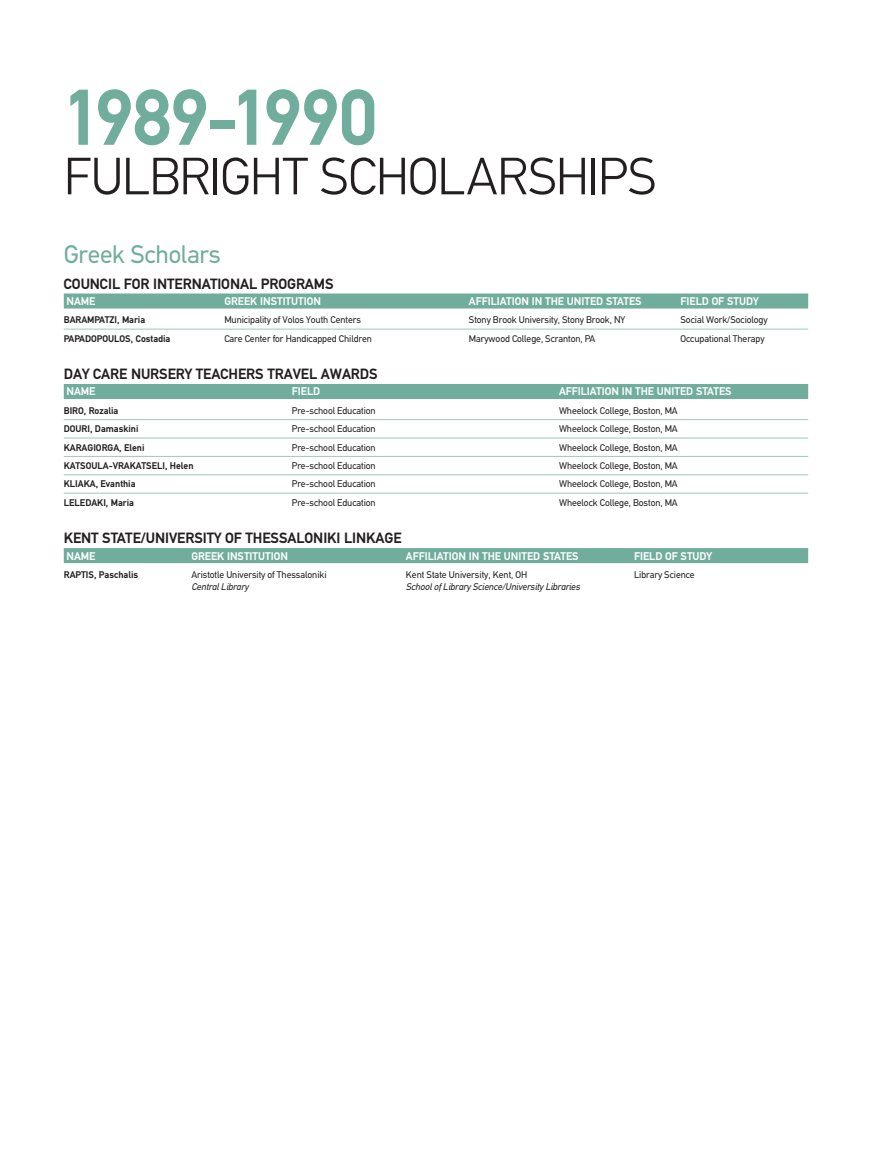
<style>
.page{position:relative;width:872px;height:1149px;background:#fff}
.page>*{position:absolute;margin:0;border:0;box-sizing:border-box;transform-origin:0 0}
.t1{font:700 79.5px "PF Din Text";letter-spacing:-.005em;color:#71ad9c}
.t2{font:300 52.5px "PF Din Text";letter-spacing:-.015em;color:#231f20}
.t3{font:25.5px "PF Din Text";letter-spacing:-.015em;color:#71ad9c}
.t4{font:700 15px "PF Din Text";letter-spacing:-.005em;color:#231f20}
.t5{font:700 11.25px "PF Din Text";color:#fff}
.t6{font:9.75px "PF Din Text";letter-spacing:-.005em;color:#231f20}
.t7{font:700 9.75px "PF Din Text";color:#231f20}
.t8{font:italic 9.75px "PF Din Text";letter-spacing:-.005em;color:#231f20}
</style>
<div class="page">
<div style="left:64px;top:293px;width:744px;height:15px;background:#71ad9c"></div>
<hr style="left:64px;top:328px;width:744px;height:1px;background:#a5c9be">
<div style="left:64px;top:384px;width:744px;height:15px;background:#71ad9c"></div>
<hr style="left:64px;top:419px;width:744px;height:1px;background:#a5c9be">
<hr style="left:64px;top:437px;width:744px;height:1px;background:#a5c9be">
<hr style="left:64px;top:456px;width:744px;height:1px;background:#a5c9be">
<hr style="left:64px;top:474px;width:744px;height:1px;background:#a5c9be">
<hr style="left:64px;top:492px;width:744px;height:1px;background:#a5c9be">
<div style="left:64px;top:548px;width:744px;height:15px;background:#71ad9c"></div>
<h1 class="t1" style="left:64px;top:71px;width:315px">1989-1990</h1>
<h2 class="t2" style="left:64px;top:145px;width:591px">FULBRIGHT SCHOLARSHIPS</h2>
<h3 class="t3" style="left:64px;top:239px;width:159px">Greek Scholars</h3>
<h3 class="t4" style="left:64px;top:275px;width:103px">COUNCIL FOR INTERNAT</h3>
<h3 class="t4" style="left:217px;top:275px;width:118px">IONAL PROGRAMS</h3>
<p class="t5" style="left:67px;top:294px;width:27px">NAME</p>
<p class="t5" style="left:224px;top:294px;width:97px">GREEK INSTITUTION</p>
<p class="t5" style="left:469px;top:294px;width:123px">AFFILIATION IN THE UN ITED</p>
<p class="t5" style="left:606px;top:294px;width:14px">STATE</p>
<p class="t5" style="left:635px;top:294px;width:8px">S</p>
<p class="t5" style="left:680px;top:294px;width:80px">FIELD OF STUDY</p>
<p class="t7" style="left:64px;top:314px;width:83px">BARAMPATZI, Maria</p>
<p class="t6" style="left:224px;top:314px;width:138px">Municipality of Volos Youth Centers</p>
<p class="t6" style="left:469px;top:314px;width:158px">Stony Brook University, Stony Brook, NY</p>
<p class="t6" style="left:680px;top:314px;width:89px">Social Work/Sociology</p>
<p class="t7" style="left:64px;top:332px;width:108px">PAPADOPOULOS, Costadia</p>
<p class="t6" style="left:224px;top:332px;width:149px">Care Center for Handicapped Children</p>
<p class="t6" style="left:469px;top:332px;width:128px">Marywood College, Scranton, PA</p>
<p class="t6" style="left:680px;top:332px;width:86px">Occupational Therapy</p>
<h3 class="t4" style="left:64px;top:365px;width:48px">DAY CARE</h3>
<h3 class="t4" style="left:131px;top:365px;width:11px">NUR</h3>
<h3 class="t4" style="left:159px;top:365px;width:220px">SERY TEACHERS TRAVEL AWARDS</h3>
<p class="t5" style="left:67px;top:385px;width:27px">NAME</p>
<p class="t5" style="left:292px;top:385px;width:29px">FIELD</p>
<p class="t5" style="left:559px;top:385px;width:123px">AFFILIATION IN THE UN ITED</p>
<p class="t5" style="left:696px;top:385px;width:14px">STATE</p>
<p class="t5" style="left:725px;top:385px;width:8px">S</p>
<p class="t7" style="left:64px;top:405px;width:56px">BIRO, Rozalia</p>
<p class="t6" style="left:292px;top:405px;width:85px">Pre-school Education</p>
<p class="t6" style="left:559px;top:405px;width:120px">Wheelock College, Boston, MA</p>
<p class="t7" style="left:64px;top:423px;width:76px">DOURI, Damaskini</p>
<p class="t6" style="left:292px;top:423px;width:85px">Pre-school Education</p>
<p class="t6" style="left:559px;top:423px;width:120px">Wheelock College, Boston, MA</p>
<p class="t7" style="left:64px;top:441px;width:82px">KARAGIORGA, Eleni</p>
<p class="t6" style="left:292px;top:441px;width:85px">Pre-school Education</p>
<p class="t6" style="left:559px;top:441px;width:120px">Wheelock College, Boston, MA</p>
<p class="t7" style="left:64px;top:460px;width:131px">KATSOULA-VRAKATSELI, Helen</p>
<p class="t6" style="left:292px;top:460px;width:85px">Pre-school Education</p>
<p class="t6" style="left:559px;top:460px;width:120px">Wheelock College, Boston, MA</p>
<p class="t7" style="left:64px;top:478px;width:73px">KLIAKA, Evanthia</p>
<p class="t6" style="left:292px;top:478px;width:85px">Pre-school Education</p>
<p class="t6" style="left:559px;top:478px;width:120px">Wheelock College, Boston, MA</p>
<p class="t7" style="left:64px;top:496px;width:72px">LELEDAKI, Maria</p>
<p class="t6" style="left:292px;top:496px;width:85px">Pre-school Education</p>
<p class="t6" style="left:559px;top:496px;width:120px">Wheelock College, Boston, MA</p>
<h3 class="t4" style="left:64px;top:529px;width:19px">KENT</h3>
<h3 class="t4" style="left:102px;top:529px;width:17px">STATE</h3>
<h3 class="t4" style="left:141px;top:529px;width:261px">/UN IVERSITY OF THESSALONIKI LINKAGE</h3>
<p class="t5" style="left:67px;top:549px;width:27px">NAME</p>
<p class="t5" style="left:191px;top:549px;width:93px">GREEK INSTITUTIONA</p>
<p class="t5" style="left:413px;top:549px;width:116px">FFILIATION IN THE UNITED</p>
<p class="t5" style="left:543px;top:549px;width:14px">STATE</p>
<p class="t5" style="left:572px;top:549px;width:8px">S</p>
<p class="t5" style="left:634px;top:549px;width:80px">FIELD OF STUDY</p>
<p class="t7" style="left:64px;top:568px;width:76px">RAPTIS, Paschalis</p>
<p class="t6" style="left:191px;top:568px;width:137px">Aristotle University of Thessaloniki</p>
<p class="t6" style="left:406px;top:568px;width:123px">Kent State University, Kent, OH</p>
<p class="t6" style="left:634px;top:568px;width:62px">Library Science</p>
<p class="t8" style="left:191px;top:580px;width:59px">Central Library</p>
<p class="t8" style="left:406px;top:580px;width:176px">School of Library Science/University Libraries</p>
</div>
